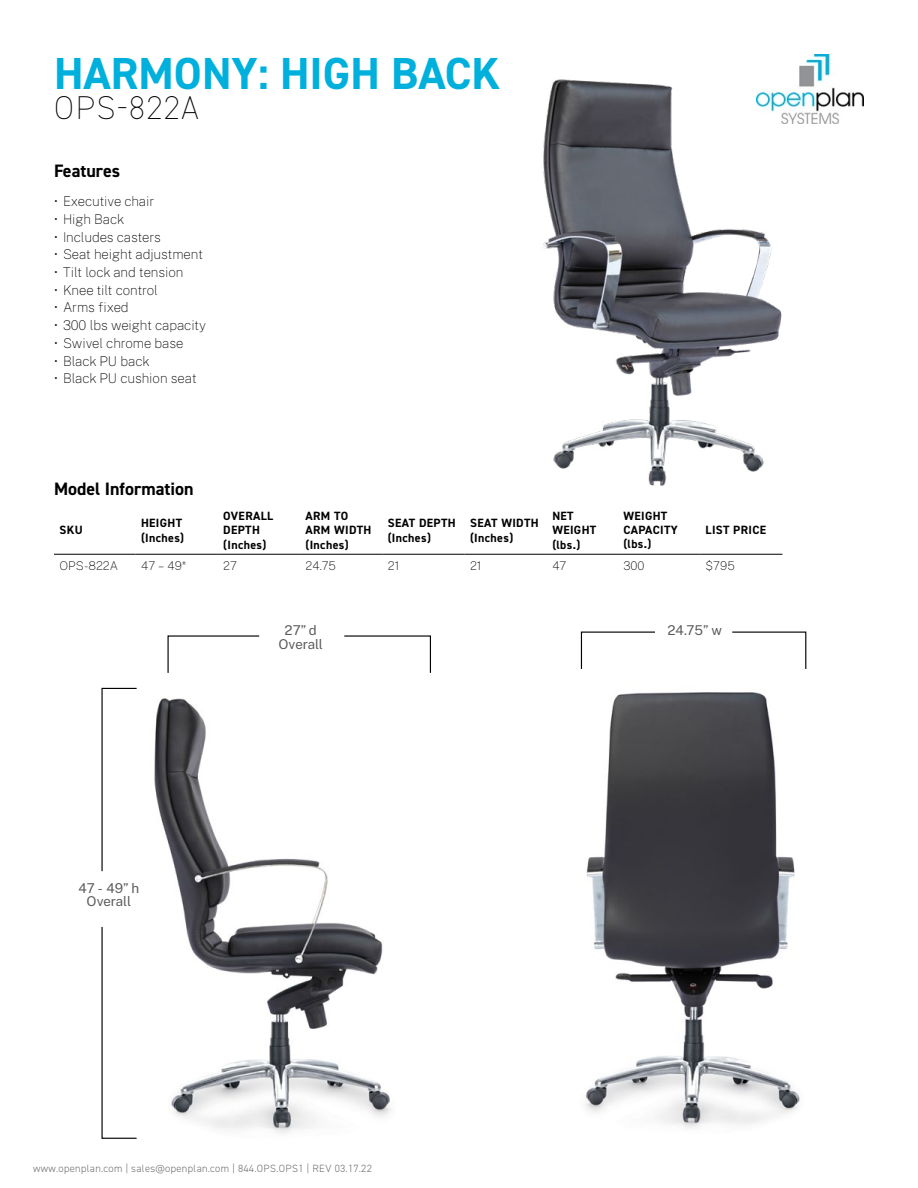
<style>
.page{position:relative;width:918px;height:1188px;background:#fff}
.page>*{position:absolute;margin:0;border:0;box-sizing:border-box;transform-origin:0 0}
.t1{font:700 45px "DIN2014";color:#00b0dc}
.t2{font:200 33px "DIN2014";letter-spacing:.05em;color:#000}
.t3{font:700 18px "DIN2014";color:#000}
.t4{font:100 13.5px "Public Sans";letter-spacing:-.005em;color:#000}
.t5{font:13.5px/12.9px "Public Sans";color:#58595b;text-align:center}
.t6{font:700 12px/14.4px "DIN2014";letter-spacing:.03em;color:#000}
.t7{font:100 12px "Public Sans";color:#000}
.t8{font:300 10.5px "DIN2014";letter-spacing:.03em;color:#6d6e71}
</style>
<div class="page">
<img style="left:831px;top:87px;width:33px;height:36px">
<img style="left:543px;top:65px;width:262px;height:421px">
<hr style="left:618px;top:554px;width:82px;height:1px;background:#000">
<hr style="left:54px;top:554px;width:82px;height:1px;background:#000">
<hr style="left:136px;top:554px;width:82px;height:1px;background:#000">
<hr style="left:218px;top:554px;width:82px;height:1px;background:#000">
<hr style="left:300px;top:554px;width:82px;height:1px;background:#000">
<hr style="left:382px;top:554px;width:83px;height:1px;background:#000">
<hr style="left:465px;top:554px;width:82px;height:1px;background:#000">
<hr style="left:547px;top:554px;width:71px;height:1px;background:#000">
<hr style="left:700px;top:554px;width:82px;height:1px;background:#000">
<img style="left:154px;top:698px;width:237px;height:435px">
<svg style="left:101px;top:687px;width:36px;height:185px"></svg>
<svg style="left:101px;top:926px;width:36px;height:213px"></svg>
<svg style="left:167px;top:635px;width:93px;height:38px"></svg>
<svg style="left:344px;top:635px;width:87px;height:38px"></svg>
<img style="left:585px;top:692px;width:215px;height:436px">
<svg style="left:580px;top:631px;width:75px;height:38px"></svg>
<svg style="left:732px;top:631px;width:75px;height:38px"></svg>
<h1 class="t1" style="left:54px;top:44px;width:448px">HARMONY: HIGH BACK</h1>
<h2 class="t2" style="left:54px;top:88px;width:146px">OPS-822A</h2>
<h3 class="t3" style="left:54px;top:159px;width:68px">Features</h3>
<p class="t4" style="left:54px;top:191px;width:102px">• Executive chair</p>
<p class="t4" style="left:54px;top:209px;width:72px">• High Back</p>
<p class="t4" style="left:54px;top:227px;width:109px">• Includes casters</p>
<p class="t4" style="left:54px;top:245px;width:150px">• Seat height adjustment</p>
<p class="t4" style="left:54px;top:262px;width:131px">• Tilt lock and tension</p>
<p class="t4" style="left:54px;top:280px;width:105px">• Knee tilt control</p>
<p class="t4" style="left:54px;top:298px;width:76px">• Arms fixed</p>
<p class="t4" style="left:54px;top:315px;width:154px">• 300 lbs weight capacity</p>
<p class="t4" style="left:54px;top:333px;width:131px">• Swivel chrome base</p>
<p class="t4" style="left:54px;top:351px;width:97px">• Black PU back</p>
<p class="t4" style="left:54px;top:369px;width:144px">• Black PU cushion seat</p>
<h3 class="t3" style="left:54px;top:477px;width:141px">Model Information</h3>
<p class="t6" style="left:59px;top:523px;width:25px">SKU</p>
<p class="t6" style="left:141px;top:516px;width:45px">HEIGHT (Inches)</p>
<p class="t6" style="left:223px;top:509px;width:51px">OVERALL<br>DEPTH (Inches)</p>
<p class="t6" style="left:306px;top:509px;width:67px">ARM TO<br>ARM WIDTH (Inches)</p>
<p class="t6" style="left:388px;top:516px;width:69px">SEAT DEPTH (Inches)</p>
<p class="t6" style="left:470px;top:516px;width:70px">SEAT WIDTH (Inches)</p>
<p class="t6" style="left:552px;top:509px;width:45px">NET<br>WEIGHT (lbs.)</p>
<p class="t6" style="left:623px;top:509px;width:56px;line-height:14px">WEIGHT<br>CAPACITY (lbs.)</p>
<p class="t6" style="left:706px;top:523px;width:62px">LIST PRICE</p>
<p class="t7" style="left:59px;top:557px;width:60px">OPS-822A</p>
<p class="t7" style="left:141px;top:557px;width:46px">47 – 49*</p>
<p class="t7" style="left:223px;top:557px;width:15px">27</p>
<p class="t7" style="left:306px;top:557px;width:32px">24.75</p>
<p class="t7" style="left:388px;top:557px;width:13px">21</p>
<p class="t7" style="left:470px;top:557px;width:13px">21</p>
<p class="t7" style="left:552px;top:557px;width:16px">47</p>
<p class="t7" style="left:623px;top:557px;width:23px">300</p>
<p class="t7" style="left:706px;top:557px;width:31px">$795</p>
<p class="t5" style="left:78px;top:881px;width:62px">47 - 49” h<br>Overall</p>
<p class="t5" style="left:279px;top:623px;width:46px;line-height:13.5px">27” d<br>Overall</p>
<p class="t5" style="left:667px;top:623px;width:56px">24.75” w</p>
<p class="t8" style="left:33px;top:1162px;width:340px">www.openplan.com | sales@openplan.com | 844.OPS.OPS1 | REV 03.17.22</p>
</div>
